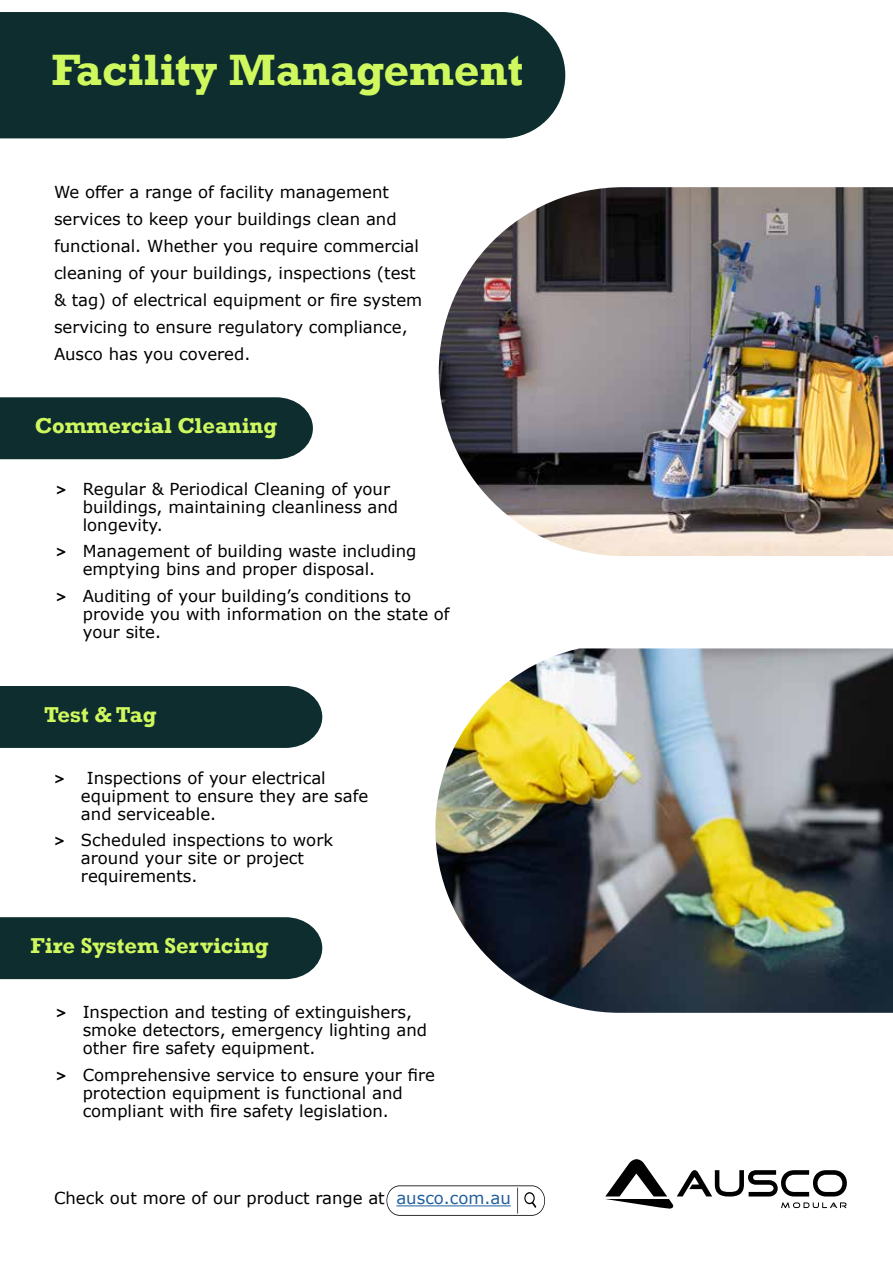
<style>
.page{position:relative;width:893px;height:1263px;background:#fff}
.page>*{position:absolute;margin:0;border:0;box-sizing:border-box;transform-origin:0 0}
.t1{font:700 45px "Rockwell";color:#cff85e}
.t2{font:700 22.05px "Rockwell";color:#cff85e}
.t3{font:16.5px/18px "Verdana";color:#000}
.s1{font-family:"Avenir";font-weight:800}
.s2{color:#215e9e}
</style>
<div class="page">
<div style="left:0;top:12px;width:565px;height:126px;background:#0d2d2f"></div>
<img style="left:439px;top:187px;width:454px;height:369px">
<img style="left:435px;top:648px;width:458px;height:365px">
<div style="left:0;top:397px;width:313px;height:62px;background:#0d2d2f"></div>
<div style="left:0;top:686px;width:322px;height:62px;background:#0d2d2f"></div>
<div style="left:0;top:917px;width:322px;height:62px;background:#0d2d2f"></div>
<svg style="left:605px;top:1159px;width:242px;height:49px"></svg>
<svg style="left:386px;top:1185px;width:159px;height:31px"></svg>
<h1 class="t1" style="left:51px;top:42px;width:473px">Facility Management</h1>
<p class="t3" style="left:54px;top:178px;width:370px;line-height:27px">We offer a range of facility management services to keep your buildings clean and functional. Whether you require commercial cleaning of your buildings, inspections (test &amp; tag) of electrical equipment or fire system servicing to ensure regulatory compliance, Ausco has you covered.</p>
<h2 class="t2" style="left:35px;top:412px;width:244px">Commercial Cleaning</h2>
<p class="t3" style="left:83px;top:479px;width:317px;text-indent:-27px"><span class="s1">&gt;</span> Regular &amp; Periodical Cleaning of your buildings, maintaining cleanliness and longevity.</p>
<p class="t3" style="left:83px;top:542px;width:335px;text-indent:-27px"><span class="s1">&gt;</span> Management of building waste including emptying bins and proper disposal.</p>
<p class="t3" style="left:83px;top:586px;width:369px;text-indent:-27px"><span class="s1">&gt;</span> Auditing of your building’s conditions to provide you with information on the state of your site.</p>
<h2 class="t2" style="left:44px;top:701px;width:114px">Test &amp; Tag</h2>
<p class="t3" style="left:81px;top:768px;width:289px;text-indent:-27px"><span class="s1">&gt;</span> Inspections of your electrical equipment to ensure they are safe and serviceable.</p>
<p class="t3" style="left:81px;top:831px;width:254px;text-indent:-27px"><span class="s1">&gt;</span> Scheduled inspections to work around your site or project requirements.</p>
<h2 class="t2" style="left:31px;top:932px;width:240px">Fire System Servicing</h2>
<p class="t3" style="left:83px;top:1003px;width:346px;text-indent:-27px"><span class="s1">&gt;</span> Inspection and testing of extinguishers, smoke detectors, emergency lighting and other fire safety equipment.</p>
<p class="t3" style="left:83px;top:1065px;width:354px;text-indent:-27px"><span class="s1">&gt;</span> Comprehensive service to ensure your fire protection equipment is functional and compliant with fire safety legislation.</p>
<p class="t3" style="left:54px;top:1189px;width:458px">Check out more of our product range at <span class="s2">ausco.com.au</span></p>
</div>
